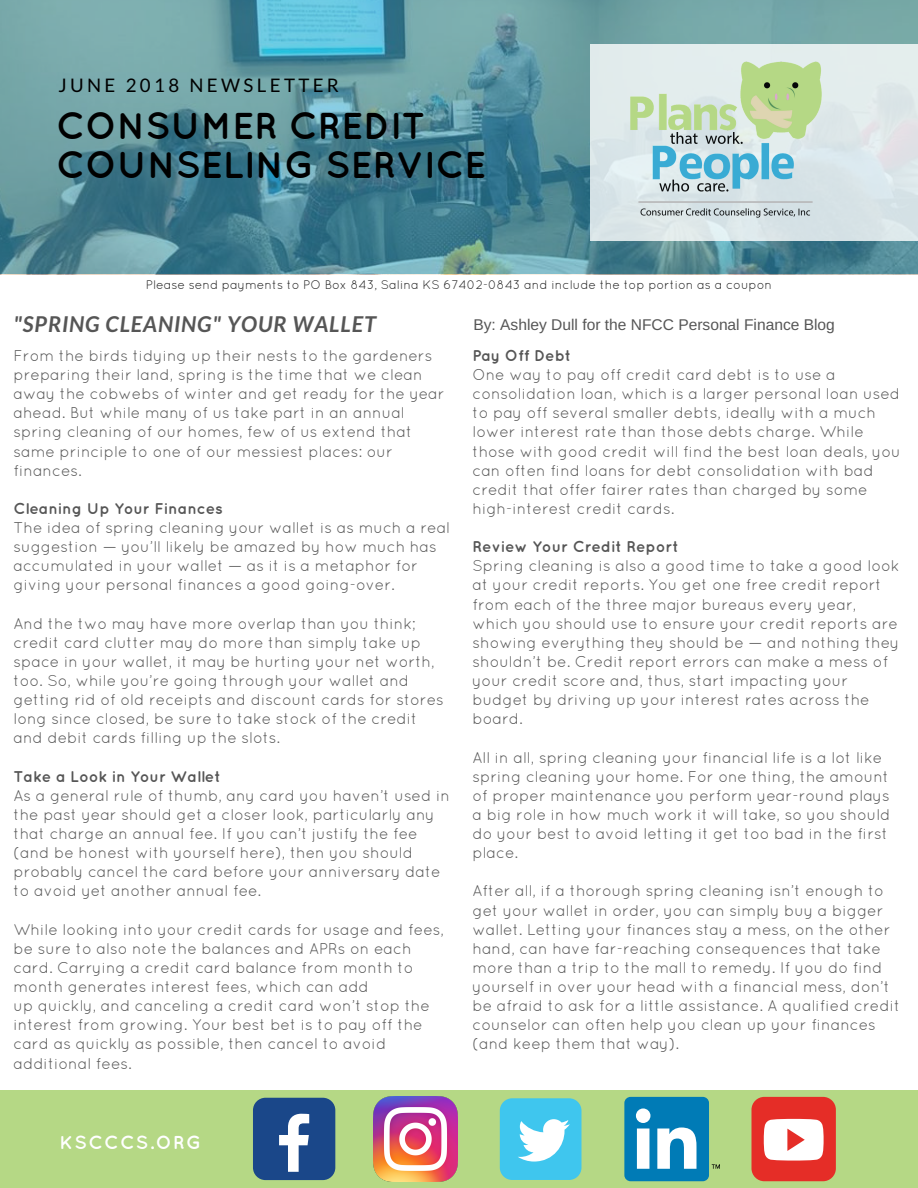
<style>
.page{position:relative;width:918px;height:1188px;background:#fff}
.page>*{position:absolute;margin:0;border:0;box-sizing:border-box;transform-origin:0 0}
.t1{font:700 37.35px/38.2px "Quicksand";color:#000}
.t2{font:italic 700 21.75px "Lato";letter-spacing:.04em;color:#565656}
.t3{font:18.75px "Lato";letter-spacing:.18em;color:#000}
.t4{font:700 18.75px "Quicksand";letter-spacing:.08em;color:#fff}
.t5{font:15.6px/19.2px "Quicksand";color:#565656}
.t6{font:700 15.6px "Quicksand";color:#565656}
.t7{font:15.6px "Arimo";color:#565656}
.t8{font:12.45px "Quicksand";color:#222}
</style>
<div class="page">
<img style="left:0;top:0;width:918px;height:274px">
<div style="left:0;top:1090px;width:918px;height:98px;background:#b5d885"></div>
<div style="left:591px;top:44px;width:327px;height:197px;background:#dee8ea"></div>
<img style="left:624px;top:30px;width:204px;height:204px">
<div style="left:253px;top:1098px;width:82px;height:82px;background:#1a4789;border-radius:13px"></div>
<svg style="left:279px;top:1114px;width:30px;height:58px"></svg>
<div style="left:752px;top:1097px;width:84px;height:84px;background:#e52d27;border-radius:13px"></div>
<svg style="left:764px;top:1119px;width:60px;height:42px;background:#fbe1e0"></svg>
<div style="left:500px;top:1098px;width:81px;height:82px;background:#3fc6ee;border-radius:12px"></div>
<svg style="left:518px;top:1119px;width:52px;height:43px"></svg>
<img style="left:374px;top:1097px;width:84px;height:84px">
<div style="left:624px;top:1097px;width:85px;height:84px;background:#007bb6;border-radius:6px"></div>
<svg style="left:636px;top:1108px;width:14px;height:61px"></svg>
<svg style="left:657px;top:1128px;width:40px;height:41px"></svg>
<svg style="left:712px;top:1164px;width:8px;height:5px"></svg>
<p class="t3" style="left:58px;top:74px;width:282px">JUNE 2018 NEWSLETTER</p>
<h1 class="t1" style="left:56px;top:106px;width:432px">CONSUMER CREDIT<br>COUNSELING SERVICE</h1>
<p class="t8" style="left:146px;top:277px;width:628px">Please send payments to PO Box 843, Salina KS 67402-0843 and include the top portion as a coupon</p>
<p class="t7" style="left:473px;top:316px;width:363px">By: Ashley Dull for the NFCC Personal Finance Blog</p>
<h2 class="t2" style="left:14px;top:310px;width:364px">"SPRING CLEANING" YOUR WALLET</h2>
<p class="t5" style="left:14px;top:346px;width:433px">From the birds tidying up their nests to the gardeners preparing their land, spring is the time that we clean away the cobwebs of winter and get ready for the year ahead. But while many of us take part in an annual spring cleaning of our homes, few of us extend that same principle to one of our messiest places: our finances.</p>
<p class="t6" style="left:14px;top:499px;width:211px">Cleaning Up Your Finances</p>
<p class="t5" style="left:14px;top:518px;width:438px">The idea of spring cleaning your wallet is as much a real suggestion — you’ll likely be amazed by how much has accumulated in your wallet — as it is a metaphor for giving your personal finances a good going-over.</p>
<p class="t5" style="left:14px;top:613px;width:432px">And the two may have more overlap than you think; credit card clutter may do more than simply take up space in your wallet, it may be hurting your net worth, too. So, while you’re going through your wallet and getting rid of old receipts and discount cards for stores long since closed, be sure to take stock of the credit and debit cards filling up the slots.</p>
<p class="t6" style="left:14px;top:767px;width:209px">Take a Look in Your Wallet</p>
<p class="t5" style="left:14px;top:785px;width:438px">As a general rule of thumb, any card you haven’t used in the past year should get a closer look, particularly any that charge an annual fee. If you can’t justify the fee (and be honest with yourself here), then you should probably cancel the card before your anniversary date to avoid yet another annual fee.</p>
<p class="t5" style="left:14px;top:919px;width:432px">While looking into your credit cards for usage and fees, be sure to also note the balances and APRs on each card. Carrying a credit card balance from month to month generates interest fees, which can add<br>up quickly, and canceling a credit card won’t stop the interest from growing. Your best bet is to pay off the card as quickly as possible, then cancel to avoid additional fees.</p>
<p class="t6" style="left:472px;top:346px;width:100px">Pay Off Debt</p>
<p class="t5" style="left:472px;top:365px;width:430px">One way to pay off credit card debt is to use a consolidation loan, which is a larger personal loan used to pay off several smaller debts, ideally with a much lower interest rate than those debts charge. While those with good credit will find the best loan deals, you can often find loans for debt consolidation with bad credit that offer fairer rates than charged by some high-interest credit cards.</p>
<p class="t6" style="left:472px;top:537px;width:208px">Review Your Credit Report</p>
<p class="t5" style="left:472px;top:556px;width:429px">Spring cleaning is also a good time to take a good look at your credit reports. You get one free credit report from each of the three major bureaus every year, which you should use to ensure your credit reports are showing everything they should be — and nothing they shouldn’t be. Credit report errors can make a mess of your credit score and, thus, start impacting your budget by driving up your interest rates across the board.</p>
<p class="t5" style="left:472px;top:747px;width:420px">All in all, spring cleaning your financial life is a lot like spring cleaning your home. For one thing, the amount of proper maintenance you perform year-round plays a big role in how much work it will take, so you should do your best to avoid letting it get too bad in the first place.</p>
<p class="t5" style="left:472px;top:881px;width:429px">After all, if a thorough spring cleaning isn’t enough to get your wallet in order, you can simply buy a bigger wallet. Letting your finances stay a mess, on the other hand, can have far-reaching consequences that take more than a trip to the mall to remedy. If you do find yourself in over your head with a financial mess, don’t be afraid to ask for a little assistance. A qualified credit counselor can often help you clean up your finances (and keep them that way).</p>
<p class="t4" style="left:60px;top:1131px;width:143px">KSCCCS.ORG</p>
</div>
